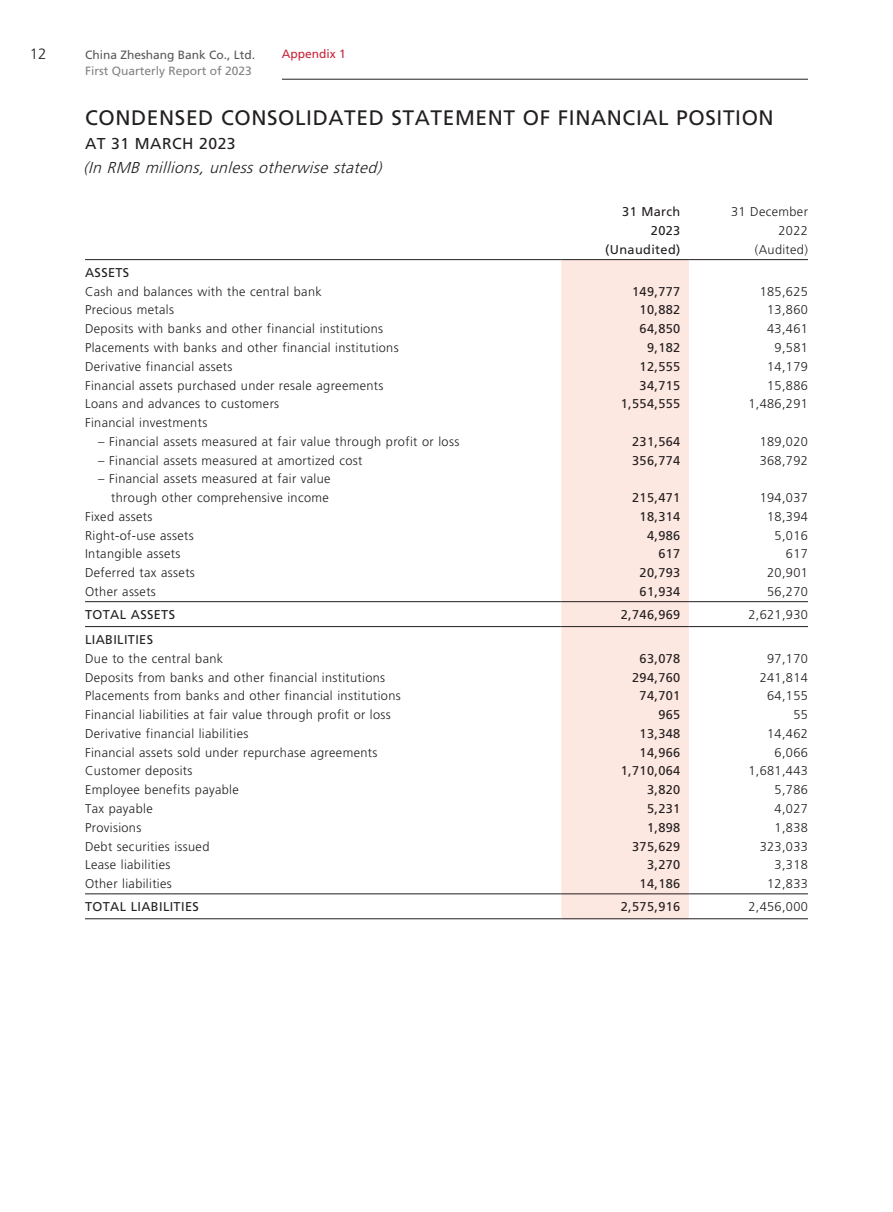
<style>
.page{position:relative;width:893px;height:1212px;background:#fff}
.page>*{position:absolute;margin:0;border:0;box-sizing:border-box;transform-origin:0 0}
.t1{font:21px "Frutiger LT Std";letter-spacing:.03em;color:#231f20}
.t2{font:italic 300 15.75px "Frutiger LT Std";color:#231f20}
.t3{font:15.75px "Frutiger LT Std";letter-spacing:.03em;color:#231f20}
.t4{font:300 15px "Frutiger LT Std";color:#231f20}
.t5{font:300 12.75px/18.8px "Frutiger LT Std";letter-spacing:.03em;color:#231f20;text-align:right}
.t6{font:12.75px/18.8px "Frutiger LT Std";letter-spacing:.03em;color:#231f20;text-align:right}
.t7{font:12px "Frutiger LT Std";color:#808285}
.t8{font:12px "Frutiger LT Std";color:#57585a}
.t9{font:12px "Frutiger LT Std";color:#c82439}
</style>
<div class="page">
<hr style="left:282px;top:79px;width:526px;height:1px;background:#231f20">
<div style="left:561px;top:260px;width:128px;height:658px;background:#fde7e1"></div>
<hr style="left:85px;top:259px;width:476px;height:1px;background:#231f20">
<hr style="left:561px;top:259px;width:128px;height:1px;background:#231f20">
<hr style="left:689px;top:259px;width:119px;height:1px;background:#231f20">
<hr style="left:85px;top:601px;width:476px;height:1px;background:#231f20">
<hr style="left:561px;top:601px;width:128px;height:1px;background:#231f20">
<hr style="left:689px;top:601px;width:119px;height:1px;background:#231f20">
<hr style="left:85px;top:626px;width:476px;height:1px;background:#231f20">
<hr style="left:561px;top:626px;width:128px;height:1px;background:#231f20">
<hr style="left:689px;top:626px;width:119px;height:1px;background:#231f20">
<hr style="left:85px;top:893px;width:476px;height:1px;background:#231f20">
<hr style="left:561px;top:893px;width:128px;height:1px;background:#231f20">
<hr style="left:689px;top:893px;width:119px;height:1px;background:#231f20">
<hr style="left:85px;top:918px;width:476px;height:1px;background:#231f20">
<hr style="left:561px;top:918px;width:128px;height:1px;background:#231f20">
<hr style="left:689px;top:918px;width:119px;height:1px;background:#231f20">
<p class="t4" style="left:30px;top:46px;width:18px">12</p>
<p class="t8" style="left:85px;top:48px;width:172px">China Zheshang Bank Co., Ltd.</p>
<p class="t7" style="left:85px;top:64px;width:168px">First Quarterly Report of 2023</p>
<p class="t9" style="left:282px;top:47px;width:66px">Appendix 1</p>
<h1 class="t1" style="left:85px;top:105px;width:690px">CONDENSED CONSOLIDATED STATEMENT OF FINANCIAL POSITION</h1>
<p class="t3" style="left:85px;top:134px;width:152px">AT 31 MARCH 2023</p>
<p class="t2" style="left:83px;top:159px;width:304px">(In RMB millions,unlessotherwise stated)</p>
<p class="t6" style="left:622px;top:202px;width:60px">31 March<br>2023</p>
<p class="t5" style="left:731px;top:203px;width:78px">31 December<br>2022</p>
<p class="t6" style="left:605px;top:240px;width:77px">(Unaudited)</p>
<p class="t5" style="left:755px;top:240px;width:55px">(Audited)</p>
<p class="t6" style="left:85px;top:263px;width:46px">ASSETS</p>
<p class="t5" style="left:85px;top:282px;width:238px">Cash and balances with the central bank</p>
<p class="t6" style="left:632px;top:282px;width:50px">149,777</p>
<p class="t5" style="left:760px;top:282px;width:50px">185,625</p>
<p class="t5" style="left:85px;top:301px;width:90px">Precious metals</p>
<p class="t6" style="left:640px;top:301px;width:42px">10,882</p>
<p class="t5" style="left:767px;top:301px;width:42px">13,860</p>
<p class="t5" style="left:85px;top:320px;width:300px">Deposits with banks and other financial institutions</p>
<p class="t6" style="left:640px;top:319px;width:42px">64,850</p>
<p class="t5" style="left:767px;top:320px;width:42px">43,461</p>
<p class="t5" style="left:85px;top:338px;width:315px">Placements with banks and other financial institutions</p>
<p class="t6" style="left:647px;top:338px;width:35px">9,182</p>
<p class="t5" style="left:775px;top:338px;width:35px">9,581</p>
<p class="t5" style="left:85px;top:357px;width:149px">Derivative financial assets</p>
<p class="t6" style="left:640px;top:357px;width:42px">12,555</p>
<p class="t5" style="left:767px;top:357px;width:42px">14,179</p>
<p class="t5" style="left:85px;top:376px;width:300px">Financial assets purchased under resale agreements</p>
<p class="t6" style="left:640px;top:376px;width:42px">34,715</p>
<p class="t5" style="left:767px;top:376px;width:42px">15,886</p>
<p class="t5" style="left:85px;top:395px;width:196px">Loans and advances to customers</p>
<p class="t6" style="left:621px;top:394px;width:61px">1,554,555</p>
<p class="t5" style="left:748px;top:395px;width:61px">1,486,291</p>
<p class="t5" style="left:85px;top:413px;width:124px">Financial investments</p>
<p class="t5" style="left:98px;top:432px;width:363px">– Financial assets measured at fair value through profit or loss</p>
<p class="t6" style="left:632px;top:432px;width:50px">231,564</p>
<p class="t5" style="left:760px;top:432px;width:50px">189,020</p>
<p class="t5" style="left:98px;top:451px;width:266px">– Financial assets measured at amortized cost</p>
<p class="t6" style="left:632px;top:451px;width:50px">356,774</p>
<p class="t5" style="left:760px;top:451px;width:50px">368,792</p>
<p class="t5" style="left:98px;top:470px;width:234px">– Financial assets measured at fair value through other comprehensive income</p>
<p class="t6" style="left:632px;top:488px;width:50px">215,471</p>
<p class="t5" style="left:760px;top:488px;width:50px">194,037</p>
<p class="t5" style="left:85px;top:507px;width:69px">Fixed assets</p>
<p class="t6" style="left:640px;top:507px;width:42px">18,314</p>
<p class="t5" style="left:767px;top:507px;width:42px">18,394</p>
<p class="t5" style="left:85px;top:526px;width:110px">Right-of-use assets</p>
<p class="t6" style="left:647px;top:526px;width:35px">4,986</p>
<p class="t5" style="left:775px;top:526px;width:35px">5,016</p>
<p class="t5" style="left:85px;top:545px;width:97px">Intangible assets</p>
<p class="t6" style="left:658px;top:545px;width:23px">617</p>
<p class="t5" style="left:786px;top:545px;width:23px">617</p>
<p class="t5" style="left:85px;top:563px;width:111px">Deferred tax assets</p>
<p class="t6" style="left:640px;top:563px;width:42px">20,793</p>
<p class="t5" style="left:767px;top:563px;width:42px">20,901</p>
<p class="t5" style="left:85px;top:582px;width:72px">Other assets</p>
<p class="t6" style="left:640px;top:582px;width:42px">61,934</p>
<p class="t5" style="left:767px;top:582px;width:42px">56,270</p>
<p class="t6" style="left:85px;top:605px;width:92px">TOTAL ASSETS</p>
<p class="t6" style="left:621px;top:605px;width:61px">2,746,969</p>
<p class="t5" style="left:748px;top:605px;width:61px">2,621,930</p>
<p class="t6" style="left:85px;top:630px;width:70px">LIABILITIES</p>
<p class="t5" style="left:85px;top:649px;width:140px">Due to the central bank</p>
<p class="t6" style="left:640px;top:649px;width:42px">63,078</p>
<p class="t5" style="left:767px;top:649px;width:42px">97,170</p>
<p class="t5" style="left:85px;top:668px;width:302px">Deposits from banks and other financial institutions</p>
<p class="t6" style="left:632px;top:668px;width:50px">294,760</p>
<p class="t5" style="left:760px;top:668px;width:50px">241,814</p>
<p class="t5" style="left:85px;top:687px;width:317px">Placements from banks and other financial institutions</p>
<p class="t6" style="left:640px;top:687px;width:42px">74,701</p>
<p class="t5" style="left:767px;top:687px;width:42px">64,155</p>
<p class="t5" style="left:85px;top:706px;width:307px">Financial liabilities at fair value through profit or loss</p>
<p class="t6" style="left:658px;top:705px;width:23px">965</p>
<p class="t5" style="left:793px;top:706px;width:16px">55</p>
<p class="t5" style="left:85px;top:724px;width:165px">Derivative financial liabilities</p>
<p class="t6" style="left:640px;top:724px;width:42px">13,348</p>
<p class="t5" style="left:767px;top:724px;width:42px">14,462</p>
<p class="t5" style="left:85px;top:743px;width:294px">Financial assets sold under repurchase agreements</p>
<p class="t6" style="left:640px;top:743px;width:42px">14,966</p>
<p class="t5" style="left:775px;top:743px;width:35px">6,066</p>
<p class="t5" style="left:85px;top:762px;width:109px">Customer deposits</p>
<p class="t6" style="left:621px;top:762px;width:61px">1,710,064</p>
<p class="t5" style="left:748px;top:762px;width:61px">1,681,443</p>
<p class="t5" style="left:85px;top:781px;width:155px">Employee benefits payable</p>
<p class="t6" style="left:647px;top:780px;width:35px">3,820</p>
<p class="t5" style="left:775px;top:781px;width:35px">5,786</p>
<p class="t5" style="left:85px;top:799px;width:69px">Tax payable</p>
<p class="t6" style="left:647px;top:799px;width:35px">5,231</p>
<p class="t5" style="left:775px;top:799px;width:35px">4,027</p>
<p class="t5" style="left:85px;top:818px;width:58px">Provisions</p>
<p class="t6" style="left:647px;top:818px;width:35px">1,898</p>
<p class="t5" style="left:775px;top:818px;width:35px">1,838</p>
<p class="t5" style="left:85px;top:837px;width:126px">Debt securities issued</p>
<p class="t6" style="left:632px;top:837px;width:50px">375,629</p>
<p class="t5" style="left:760px;top:837px;width:50px">323,033</p>
<p class="t5" style="left:85px;top:856px;width:87px">Lease liabilities</p>
<p class="t6" style="left:647px;top:855px;width:35px">3,270</p>
<p class="t5" style="left:775px;top:856px;width:35px">3,318</p>
<p class="t5" style="left:85px;top:874px;width:88px">Other liabilities</p>
<p class="t6" style="left:640px;top:874px;width:42px">14,186</p>
<p class="t5" style="left:767px;top:874px;width:42px">12,833</p>
<p class="t6" style="left:85px;top:897px;width:115px">TOTAL LIABILITIES</p>
<p class="t6" style="left:621px;top:897px;width:61px">2,575,916</p>
<p class="t5" style="left:748px;top:897px;width:61px">2,456,000</p>
</div>
